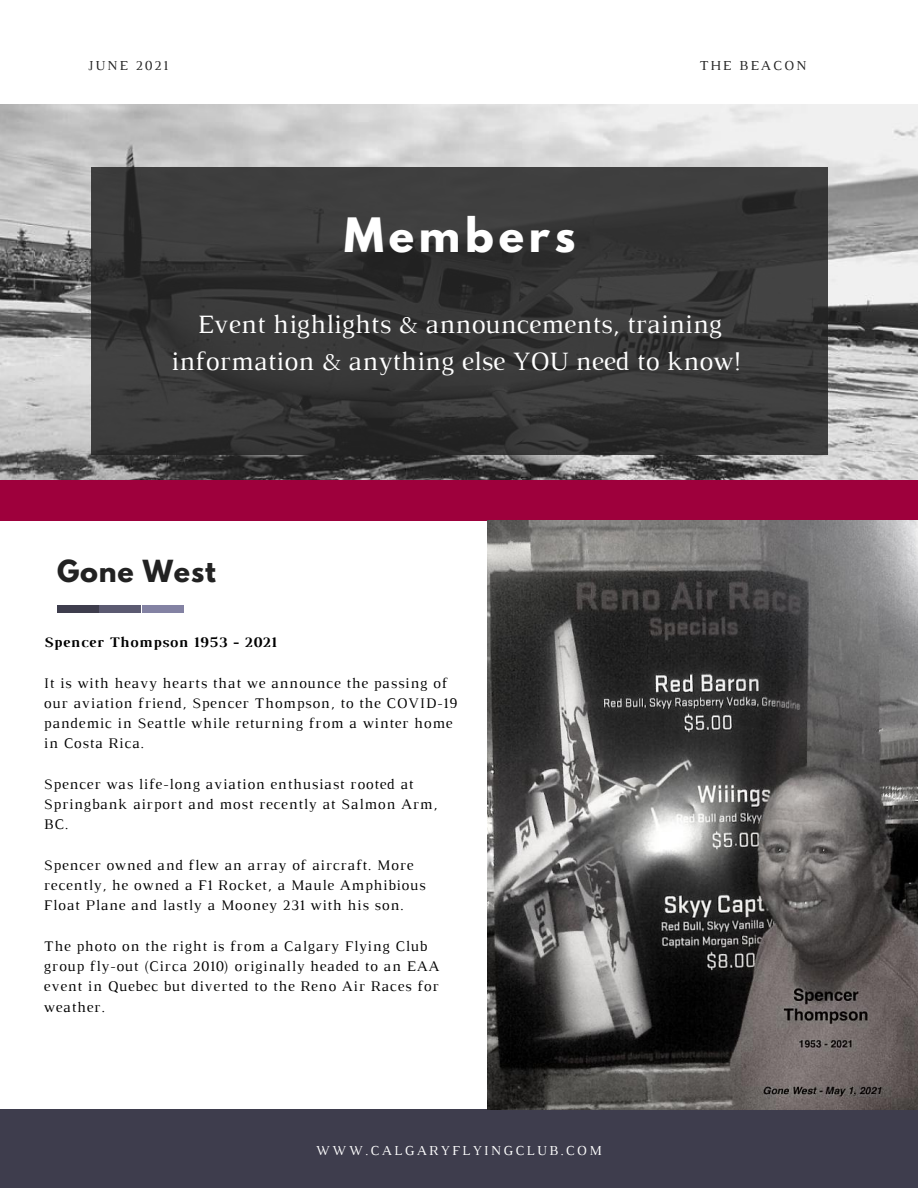
<style>
.page{position:relative;width:918px;height:1188px;background:#fff}
.page>*{position:absolute;margin:0;border:0;box-sizing:border-box;transform-origin:0 0}
.t1{font:700 42px "League Spartan";letter-spacing:.115em;color:#fff}
.t2{font:27px/37.2px "Luthier";color:#fff;text-align:center}
.t3{font:700 27px "League Spartan";letter-spacing:.03em;color:#222}
.t4{font:15px/20.2px "Luthier";letter-spacing:.05em;color:#000}
.t5{font:700 15px "Luthier";letter-spacing:.05em;color:#000}
.t6{font:13.95px "Luthier";letter-spacing:.16em;color:#fff}
.t7{font:13.95px "Luthier";letter-spacing:.14em;color:#222}
</style>
<div class="page">
<img style="left:0;top:105px;width:918px;height:375px">
<div style="left:0;top:1110px;width:918px;height:78px;background:#3e3d4d"></div>
<div style="left:57px;top:605px;width:42px;height:8px;background:#3e3d4d"></div>
<div style="left:100px;top:605px;width:41px;height:8px;background:#5b5a71"></div>
<div style="left:142px;top:605px;width:41px;height:8px;background:#8382a3"></div>
<svg style="left:92px;top:168px;width:736px;height:287px;fill:#3a3a3a"></svg>
<div style="left:0;top:480px;width:918px;height:41px;background:#9e003c"></div>
<img style="left:487px;top:521px;width:431px;height:588px">
<p class="t7" style="left:88px;top:60px;width:82px">JUNE 2021</p>
<p class="t7" style="left:699px;top:60px;width:109px">THE BEACON</p>
<h1 class="t1" style="left:344px;top:214px;width:233px">Members</h1>
<h2 class="t2" style="left:171px;top:308px;width:571px">Event highlights &amp; announcements, training information &amp; anything else YOU need to know!</h2>
<h2 class="t3" style="left:57px;top:557px;width:160px">Gone West</h2>
<p class="t5" style="left:44px;top:637px;width:234px">Spencer Thompson 1953 - 2021</p>
<p class="t4" style="left:44px;top:674px;width:415px">It is with heavy hearts that we announce the passing of our aviation friend, Spencer Thompson, to the COVID-19 pandemic in Seattle while returning from a winter home in Costa Rica.</p>
<p class="t4" style="left:44px;top:775px;width:395px">Spencer was life-long aviation enthusiast rooted at<br>Springbank airport and most recently at Salmon Arm,<br>BC.</p>
<p class="t4" style="left:44px;top:856px;width:383px">Spencer owned and flew an array of aircraft. More recently, he owned a F1 Rocket, a Maule Amphibious<br>Float Plane and lastly a Mooney 231 with his son.</p>
<p class="t4" style="left:44px;top:937px;width:397px">The photo on the right is from a Calgary Flying Club group fly-out (Circa 2010) originally headed to an EAA event in Quebec but diverted to the Reno Air Races for weather.</p>
<p class="t6" style="left:316px;top:1145px;width:288px">WWW.CALGARYFLYINGCLUB.COM</p>
</div>
